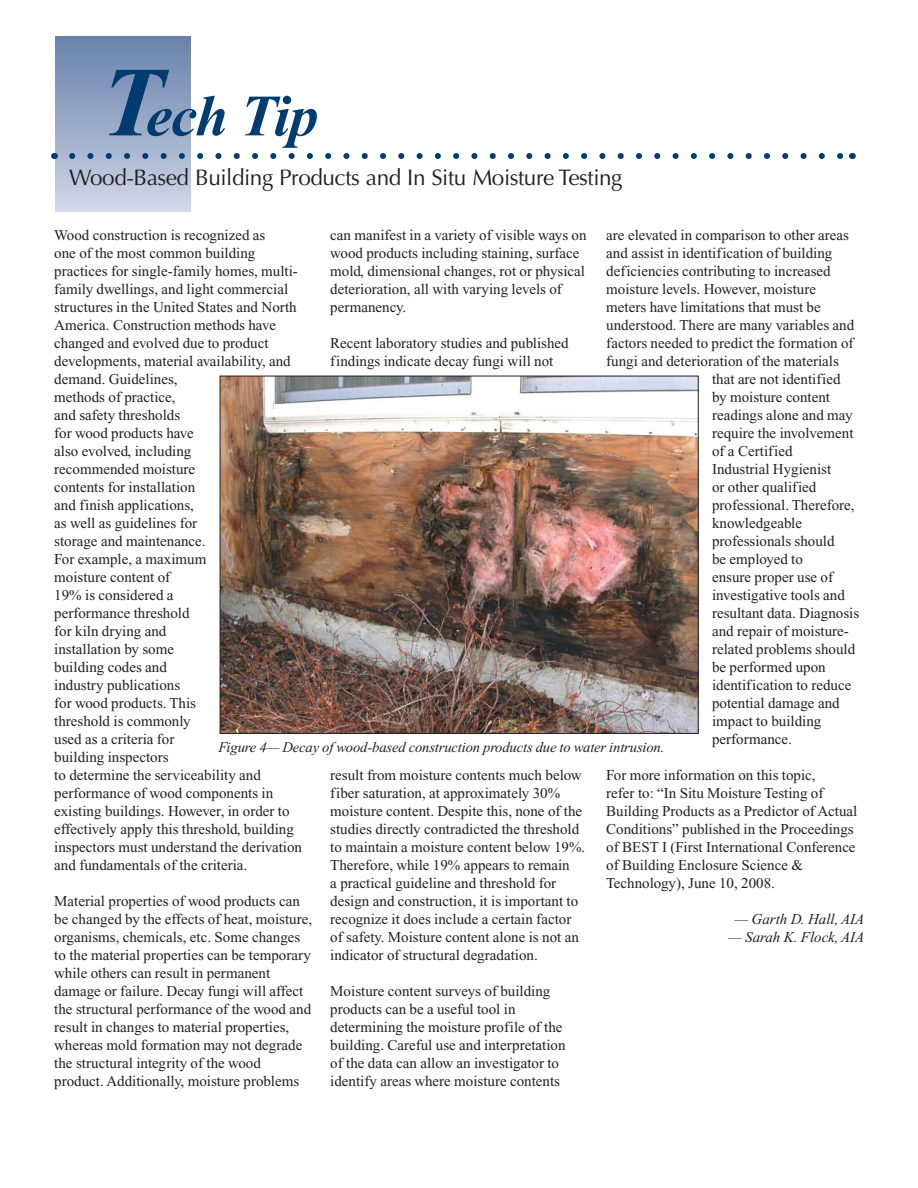
<style>
.page{position:relative;width:918px;height:1188px;background:#fff}
.page>*{position:absolute;margin:0;border:0;box-sizing:border-box;transform-origin:0 0}
.t1{font:italic 700 58.5px "Times New Roman";letter-spacing:-.02em;color:#003c70}
.t2{font:22.5px "Optima";letter-spacing:-.02em;color:#231f20}
.t3{font:15px/18px "Times New Roman";color:#231f20}
.t4{font:italic 15px "Times New Roman";color:#231f20}
.t5{font:italic 14.7px "Times New Roman";letter-spacing:-.01em;color:#231f20}
.s1{font-size:99px}
</style>
<div class="page">
<div style="left:56px;top:36px;width:135px;height:176px;background:linear-gradient(to bottom,#6780ab,#cfd5e6)"></div>
<svg style="left:72px;top:153px;width:771px;height:6px"></svg>
<img style="left:222px;top:378px;width:475px;height:354px">
<h1 class="t1" style="left:101px;top:96px;width:219px"><span class="s1">T</span>ech Tip</h1>
<h2 class="t2" style="left:69px;top:168px;width:555px">Wood-Based Building Products and In Situ Moisture Testing</h2>
<p class="t3" style="left:54px;top:227px;width:249px">Wood construction is recognized as<br>one of the most common building practices for single-family homes, multi&shy;family dwellings, and light commercial structures in the United States and North<br>America. Construction methods have changed and evolved due to product developments, material availability, and demand. Guidelines,<br>methods of practice,<br>and safety thresholds<br>for wood products have<br>also evolved, including<br>recommended moisture<br>contents for installation<br>and finish applications,<br>as well as guidelines for<br>storage and maintenance.<br>For example, a maximum<br>moisture content of<br>19% is considered a<br>performance threshold<br>for kiln drying and<br>installation by some<br>building codes and<br>industry publications<br>for wood products. This<br>threshold is commonly<br>used as a criteria for<br>building inspectors<br>to determine the serviceability and performance of wood components in existing buildings. However, in order to effectively apply this threshold, building inspectors must understand the derivation and fundamentals of the criteria.</p>
<p class="t3" style="left:54px;top:893px;width:259px">Material properties of wood products can be changed by the effects of heat, moisture, organisms, chemicals, etc. Some changes to the material properties can be temporary while others can result in permanent damage or failure. Decay fungi will affect the structural performance of the wood and result in changes to material properties, whereas mold formation may not degrade the structural integrity of the wood product. Additionally, moisture problems</p>
<p class="t3" style="left:330px;top:227px;width:258px">can manifest in a variety of visible ways on wood products including staining, surface mold, dimensional changes, rot or physical deterioration, all with varying levels of permanency.</p>
<p class="t3" style="left:330px;top:335px;width:240px">Recent laboratory studies and published findings indicate decay fungi will not</p>
<p class="t3" style="left:606px;top:227px;width:244px">are elevated in comparison to other areas</p>
<p class="t3" style="left:606px;top:245px;width:228px">and assist in identification of building</p>
<p class="t3" style="left:606px;top:263px;width:226px">deficiencies contributing to increased</p>
<p class="t3" style="left:606px;top:281px;width:211px">moisture levels. However, moisture</p>
<p class="t3" style="left:606px;top:299px;width:216px">meters have limitations that must be</p>
<p class="t3" style="left:606px;top:317px;width:249px">understood. There are many variables and</p>
<p class="t3" style="left:606px;top:335px;width:249px">factors needed to predict the formation of</p>
<p class="t3" style="left:606px;top:353px;width:234px">fungi and deterioration of the materials</p>
<p class="t3" style="left:712px;top:371px;width:130px">that are not identified</p>
<p class="t3" style="left:712px;top:389px;width:120px">by moisture content</p>
<p class="t3" style="left:712px;top:407px;width:142px">readings alone and may</p>
<p class="t3" style="left:712px;top:425px;width:143px">require the involvement</p>
<p class="t3" style="left:712px;top:443px;width:82px">of a Certified</p>
<p class="t3" style="left:712px;top:461px;width:121px">Industrial Hygienist</p>
<p class="t3" style="left:712px;top:479px;width:106px">or other qualified</p>
<p class="t3" style="left:712px;top:497px;width:144px">professional. Therefore,</p>
<p class="t3" style="left:712px;top:515px;width:91px">knowledgeable</p>
<p class="t3" style="left:712px;top:533px;width:124px">professionals should</p>
<p class="t3" style="left:712px;top:551px;width:92px">be employed to</p>
<p class="t3" style="left:712px;top:569px;width:122px">ensure proper use of</p>
<p class="t3" style="left:712px;top:587px;width:134px">investigative tools and</p>
<p class="t3" style="left:712px;top:605px;width:149px">resultant data. Diagnosis</p>
<p class="t3" style="left:712px;top:623px;width:138px">and repair of moisture-</p>
<p class="t3" style="left:712px;top:641px;width:145px">related problems should</p>
<p class="t3" style="left:712px;top:659px;width:115px">be performed upon</p>
<p class="t3" style="left:712px;top:677px;width:141px">identification to reduce</p>
<p class="t3" style="left:712px;top:695px;width:129px">potential damage and</p>
<p class="t3" style="left:712px;top:713px;width:111px">impact to building</p>
<p class="t3" style="left:712px;top:731px;width:81px">performance.</p>
<p class="t3" style="left:606px;top:767px;width:253px">For more information on this topic,<br>refer to: “In Situ Moisture Testing of Building Products as a Predictor of Actual Conditions” published in the Proceedings of BEST I (First International Conference of Building Enclosure Science &amp; Technology), June 10, 2008.</p>
<p class="t4" style="left:735px;top:913px;width:131px">— Garth D. Hall, AIA</p>
<p class="t4" style="left:729px;top:931px;width:137px">— Sarah K. Flock, AIA</p>
<p class="t5" style="left:218px;top:741px;width:447px">Figure 4— Decay of wood-based construction products due to water intrusion.</p>
<p class="t3" style="left:330px;top:767px;width:257px">result from moisture contents much below fiber saturation, at approximately 30% moisture content. Despite this, none of the studies directly contradicted the threshold to maintain a moisture content below 19%.<br>Therefore, while 19% appears to remain<br>a practical guideline and threshold for design and construction, it is important to recognize it does include a certain factor of safety. Moisture content alone is not an indicator of structural degradation.</p>
<p class="t3" style="left:330px;top:983px;width:237px">Moisture content surveys of building products can be a useful tool in determining the moisture profile of the building. Careful use and interpretation of the data can allow an investigator to identify areas where moisture contents</p>
</div>
